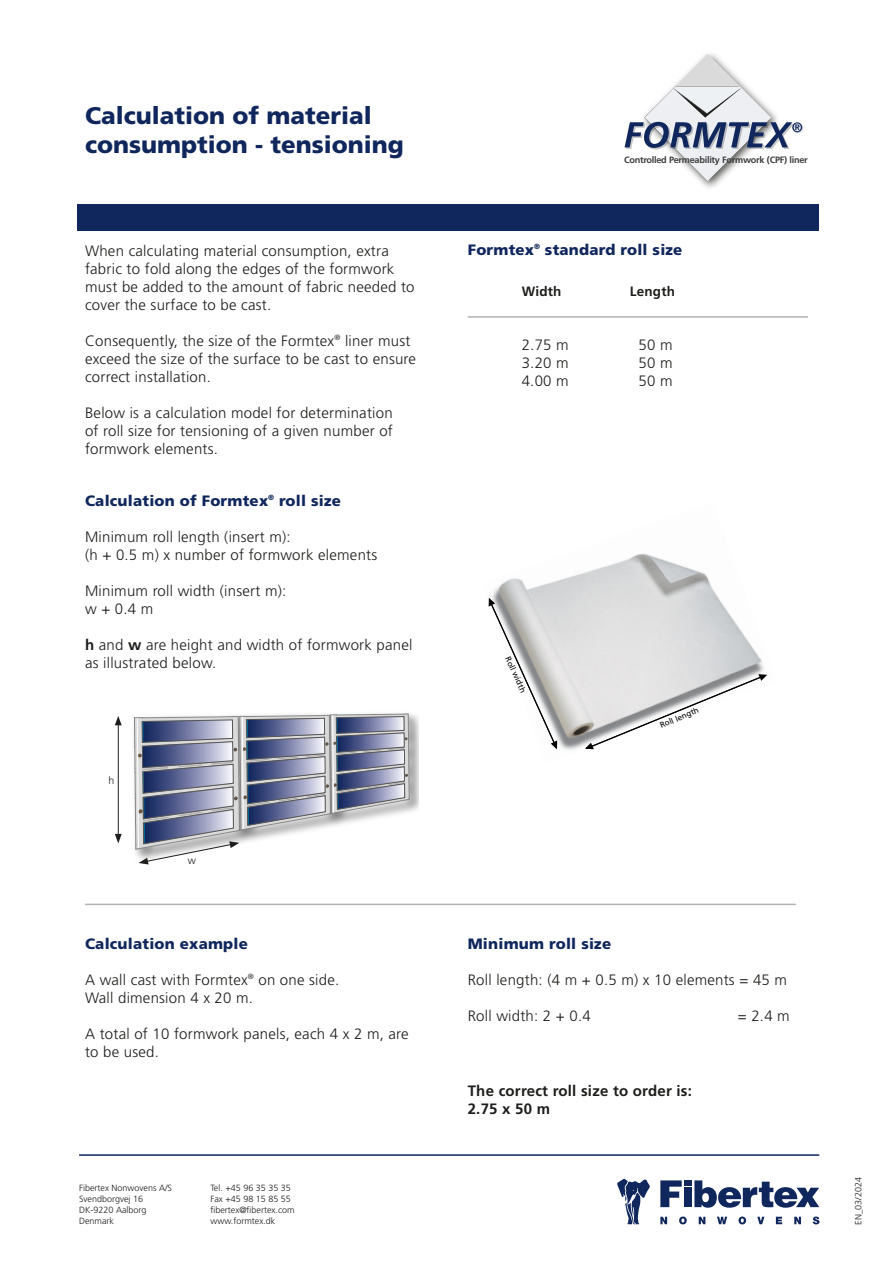
<style>
.page{position:relative;width:893px;height:1263px;background:#fff}
.page>*{position:absolute;margin:0;border:0;box-sizing:border-box;transform-origin:0 0}
.t1{font:900 24px/28.8px "Frutiger LT Std";color:#10275d}
.t2{font:300 15px/18px "Frutiger LT Std";letter-spacing:.015em;color:#1d1d1b}
.t3{font:900 15px "Frutiger LT Std";letter-spacing:.015em;color:#10275d}
.t4{font:700 15px/18px "Frutiger LT Std";letter-spacing:.015em;color:#1d1d1b}
.t5{font:700 13.5px "Frutiger LT Std";letter-spacing:.015em;color:#1d1d1b}
.t6{font:300 10.5px "Frutiger LT Std";color:#1d1d1b}
.t7{font:700 9.15px "Frutiger LT Std";letter-spacing:-.03em;color:#3d3d3c}
.t8{font:300 9px/10.8px "Frutiger LT Std";color:#1d1d1b}
.t9{font:8.1px "Frutiger";color:#020203}
.s1{font-weight:700}
</style>
<div class="page">
<div style="left:684px;top:1188px;width:8px;height:19px;background:#10275d"></div>
<svg style="left:660px;top:1180px;width:22px;height:27px"></svg>
<div style="left:684px;top:1180px;width:8px;height:6px;background:#10275d"></div>
<svg style="left:694px;top:1180px;width:125px;height:28px"></svg>
<svg style="left:660px;top:1217px;width:7px;height:7px"></svg>
<svg style="left:679px;top:1216px;width:8px;height:8px"></svg>
<svg style="left:738px;top:1216px;width:8px;height:8px"></svg>
<svg style="left:794px;top:1217px;width:7px;height:7px"></svg>
<svg style="left:776px;top:1217px;width:6px;height:7px"></svg>
<svg style="left:813px;top:1216px;width:6px;height:8px"></svg>
<svg style="left:717px;top:1217px;width:10px;height:7px"></svg>
<svg style="left:757px;top:1217px;width:7px;height:7px"></svg>
<svg style="left:699px;top:1217px;width:6px;height:7px"></svg>
<svg style="left:617px;top:1179px;width:33px;height:46px"></svg>
<hr style="left:79px;top:1154px;width:740px;height:2px;background:#10275d">
<svg style="left:625px;top:54px;width:178px;height:127px"></svg>
<div style="left:77px;top:204px;width:742px;height:27px;background:#10275d"></div>
<hr style="left:468px;top:316px;width:340px;height:2px;background:#b2b2b2">
<img style="left:492px;top:553px;width:272px;height:197px">
<svg style="left:584px;top:673px;width:183px;height:77px"></svg>
<svg style="left:488px;top:596px;width:70px;height:154px"></svg>
<img style="left:410px;top:714px;width:9px;height:98px">
<hr style="left:118px;top:723px;width:1px;height:113px;background:#1d1d1b">
<svg style="left:115px;top:716px;width:7px;height:9px"></svg>
<svg style="left:115px;top:834px;width:7px;height:9px"></svg>
<svg style="left:134px;top:713px;width:276px;height:151px"></svg>
<hr style="left:85px;top:904px;width:711px;height:1px;background:#b2b2b2">
<h1 class="t1" style="left:85px;top:101px;width:320px">Calculation of material consumption - tensioning</h1>
<p class="t2" style="left:85px;top:242px;width:331px">When calculating material consumption, extra fabric to fold along the edges of the formwork must be added to the amount of fabric needed to cover the surface to be cast.</p>
<p class="t2" style="left:85px;top:332px;width:333px">Consequently, the size of the Formtex<sup>®</sup> liner must exceed the size of the surface to be cast to ensure correct installation.</p>
<p class="t2" style="left:85px;top:404px;width:309px;text-align:justify">Below is a calculation model for determination of roll size for tensioning of a given number of formwork elements.</p>
<p class="t3" style="left:85px;top:492px;width:257px">Calculation of Formtex<sup>®</sup> roll size</p>
<p class="t2" style="left:85px;top:528px;width:294px">Minimum roll length (insert m):<br>(h + 0.5 m) x number of formwork elements</p>
<p class="t2" style="left:85px;top:582px;width:203px">Minimum roll width (insert m): w + 0.4 m</p>
<p class="t2" style="left:85px;top:636px;width:329px"><span class="s1">h</span> and <span class="s1">w</span> are height and width of formwork panel as illustrated below.</p>
<p class="t6" style="left:108px;top:774px;width:7px">h</p>
<p class="t6" style="left:188px;top:854px;width:10px">w</p>
<p class="t3" style="left:85px;top:935px;width:164px">Calculation example</p>
<p class="t2" style="left:85px;top:971px;width:256px">A wall cast with Formtex<sup>®</sup> on one side.<br>Wall dimension 4 x 20 m.</p>
<p class="t2" style="left:85px;top:1025px;width:325px">A total of 10 formwork panels, each 4 x 2 m, are to be used.</p>
<p class="t8" style="left:79px;top:1183px;width:95px">Fibertex Nonwovens A/S<br>Svendborgvej 16<br>DK-9220 Aalborg<br>Denmark</p>
<p class="t8" style="left:210px;top:1183px;width:86px">Tel. +45 96 35 35 35<br>Fax +45 98 15 85 55 fibertex@fibertex.com www.formtex.dk</p>
<p class="t7" style="left:624px;top:154px;width:185px">Controlled Permeability Formwork (CPF) liner</p>
<p class="t3" style="left:468px;top:241px;width:216px">Formtex<sup>®</sup> standard roll size</p>
<p class="t5" style="left:522px;top:284px;width:41px">Width</p>
<p class="t5" style="left:630px;top:284px;width:47px">Length</p>
<p class="t2" style="left:522px;top:336px;width:48px">2.75 m</p>
<p class="t2" style="left:639px;top:336px;width:36px">50 m</p>
<p class="t2" style="left:522px;top:354px;width:48px">3.20 m</p>
<p class="t2" style="left:639px;top:354px;width:36px">50 m</p>
<p class="t2" style="left:522px;top:372px;width:48px">4.00 m</p>
<p class="t2" style="left:639px;top:372px;width:36px">50 m</p>
<p class="t9" style="left:512px;top:655px;width:40px;rotate:65deg">Roll width</p>
<p class="t9" style="left:658px;top:721px;width:43px;rotate:-23deg">Roll length</p>
<p class="t3" style="left:468px;top:935px;width:145px">Minimum roll size</p>
<p class="t2" style="left:468px;top:971px;width:321px">Roll length: (4 m + 0.5 m) x 10 elements = 45 m</p>
<p class="t2" style="left:468px;top:1007px;width:125px">Roll width: 2 + 0.4</p>
<p class="t2" style="left:738px;top:1007px;width:54px">= 2.4 m</p>
<p class="t4" style="left:468px;top:1081px;width:226px">The correct roll size to order is:<br>2.75 x 50 m</p>
<p class="t8" style="left:853px;top:1225px;width:49px;rotate:-90deg">EN_03/2024</p>
</div>
